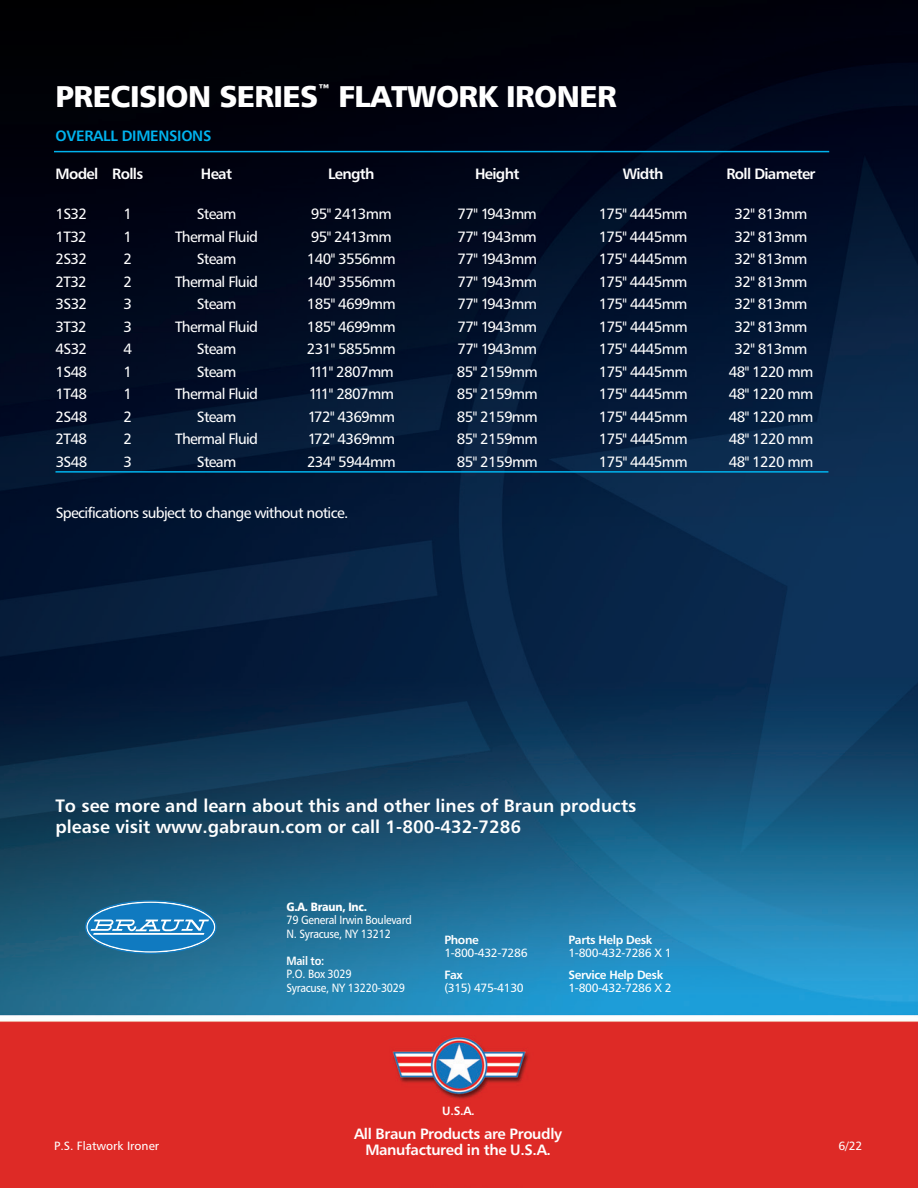
<style>
.page{position:relative;width:918px;height:1188px;background:#fff}
.page>*{position:absolute;margin:0;border:0;box-sizing:border-box;transform-origin:0 0}
.t1{font:30px "Humanist 777 BT Black B";letter-spacing:-.02em;color:#fff}
.t2{font:18px/21.6px "Humanist 777 BT Bold B";color:#fff}
.t3{font:15px "Humanist 777 BT Roman B";letter-spacing:-.045em;color:#fff}
.t4{font:15px/16.5px "Humanist 777 BT Bold B";letter-spacing:-.035em;color:#fff;text-align:center}
.t5{font:15px "Humanist 777 BT Bold B";letter-spacing:-.02em;color:#00b3ee}
.t6{font:12px/13.5px "Humanist 777 BT Roman B";letter-spacing:-.025em;color:#fff;scale:.9 1}
.t7{font:12px "Humanist 777 BT Roman B";letter-spacing:-.025em;color:#fff}
.t8{font:12px "Humanist 777 BT Bold B";letter-spacing:-.03em;color:#fff}
.t9{font:12px "Humanist 777 BT Roman B";color:#fff}
.t10{font:12px "Humanist 777 BT Black B";letter-spacing:-.025em;color:#fff;scale:.9 1}
.t11{font:12px "Humanist 777 BT Bold B";letter-spacing:-.03em;color:#fff;scale:.9 1}
</style>
<div class="page">
<img style="left:0;top:0;width:918px;height:1188px">
<hr style="left:56px;top:471px;width:772px;height:2px;background:#00b3ee">
<svg style="left:85px;top:900px;width:132px;height:54px;background:#3989bc"></svg>
<hr style="left:54px;top:151px;width:775px;height:1px;background:#00b3ee">
<h1 class="t1" style="left:56px;top:77px;width:563px">PRECISION SERIES<sup>™</sup> FLATWORK IRONER</h1>
<p class="t5" style="left:56px;top:126px;width:157px">OVERALL DIMENSIONS</p>
<p class="t4" style="left:56px;top:165px;width:89px">Model Rolls</p>
<p class="t4" style="left:201px;top:165px;width:33px">Heat</p>
<p class="t4" style="left:328px;top:165px;width:48px">Length</p>
<p class="t4" style="left:475px;top:165px;width:46px">Height</p>
<p class="t4" style="left:623px;top:165px;width:42px">Width</p>
<p class="t4" style="left:726px;top:165px;width:91px">Roll Diameter</p>
<p class="t3" style="left:56px;top:205px;width:33px">1S32</p>
<p class="t3" style="left:123px;top:205px;width:10px">1</p>
<p class="t3" style="left:197px;top:205px;width:41px">Steam</p>
<p class="t3" style="left:311px;top:205px;width:82px">95" 2413mm</p>
<p class="t3" style="left:458px;top:205px;width:81px">77" 1943mm</p>
<p class="t3" style="left:599px;top:205px;width:90px">175" 4445mm</p>
<p class="t3" style="left:735px;top:205px;width:74px">32" 813mm</p>
<p class="t3" style="left:56px;top:227px;width:33px">1T32</p>
<p class="t3" style="left:123px;top:227px;width:10px">1</p>
<p class="t3" style="left:175px;top:227px;width:85px">Thermal Fluid</p>
<p class="t3" style="left:311px;top:227px;width:82px">95" 2413mm</p>
<p class="t3" style="left:458px;top:227px;width:81px">77" 1943mm</p>
<p class="t3" style="left:599px;top:227px;width:90px">175" 4445mm</p>
<p class="t3" style="left:735px;top:227px;width:74px">32" 813mm</p>
<p class="t3" style="left:56px;top:250px;width:33px">2S32</p>
<p class="t3" style="left:123px;top:250px;width:10px">2</p>
<p class="t3" style="left:197px;top:250px;width:41px">Steam</p>
<p class="t3" style="left:307px;top:250px;width:90px">140" 3556mm</p>
<p class="t3" style="left:458px;top:250px;width:81px">77" 1943mm</p>
<p class="t3" style="left:599px;top:250px;width:90px">175" 4445mm</p>
<p class="t3" style="left:735px;top:250px;width:74px">32" 813mm</p>
<p class="t3" style="left:56px;top:272px;width:33px">2T32</p>
<p class="t3" style="left:123px;top:272px;width:10px">2</p>
<p class="t3" style="left:175px;top:272px;width:85px">Thermal Fluid</p>
<p class="t3" style="left:307px;top:272px;width:90px">140" 3556mm</p>
<p class="t3" style="left:458px;top:272px;width:81px">77" 1943mm</p>
<p class="t3" style="left:599px;top:272px;width:90px">175" 4445mm</p>
<p class="t3" style="left:735px;top:272px;width:74px">32" 813mm</p>
<p class="t3" style="left:56px;top:295px;width:33px">3S32</p>
<p class="t3" style="left:123px;top:295px;width:10px">3</p>
<p class="t3" style="left:197px;top:295px;width:41px">Steam</p>
<p class="t3" style="left:307px;top:295px;width:90px">185" 4699mm</p>
<p class="t3" style="left:458px;top:295px;width:81px">77" 1943mm</p>
<p class="t3" style="left:599px;top:295px;width:90px">175" 4445mm</p>
<p class="t3" style="left:735px;top:295px;width:74px">32" 813mm</p>
<p class="t3" style="left:56px;top:317px;width:33px">3T32</p>
<p class="t3" style="left:124px;top:317px;width:10px">3</p>
<p class="t3" style="left:175px;top:317px;width:85px">Thermal Fluid</p>
<p class="t3" style="left:307px;top:317px;width:90px">185" 4699mm</p>
<p class="t3" style="left:458px;top:317px;width:81px">77" 1943mm</p>
<p class="t3" style="left:599px;top:317px;width:90px">175" 4445mm</p>
<p class="t3" style="left:735px;top:317px;width:74px">32" 813mm</p>
<p class="t3" style="left:56px;top:340px;width:33px">4S32</p>
<p class="t3" style="left:124px;top:340px;width:10px">4</p>
<p class="t3" style="left:197px;top:340px;width:41px">Steam</p>
<p class="t3" style="left:307px;top:340px;width:90px">231" 5855mm</p>
<p class="t3" style="left:458px;top:340px;width:81px">77" 1943mm</p>
<p class="t3" style="left:599px;top:340px;width:90px">175" 4445mm</p>
<p class="t3" style="left:735px;top:340px;width:74px">32" 813mm</p>
<p class="t3" style="left:56px;top:362px;width:33px">1S48</p>
<p class="t3" style="left:124px;top:362px;width:10px">1</p>
<p class="t3" style="left:197px;top:362px;width:41px">Steam</p>
<p class="t3" style="left:309px;top:362px;width:87px">111" 2807mm</p>
<p class="t3" style="left:457px;top:362px;width:82px">85" 2159mm</p>
<p class="t3" style="left:599px;top:362px;width:90px">175" 4445mm</p>
<p class="t3" style="left:729px;top:362px;width:86px">48" 1220 mm</p>
<p class="t3" style="left:56px;top:385px;width:33px">1T48</p>
<p class="t3" style="left:124px;top:385px;width:10px">1</p>
<p class="t3" style="left:175px;top:385px;width:85px">Thermal Fluid</p>
<p class="t3" style="left:309px;top:385px;width:87px">111" 2807mm</p>
<p class="t3" style="left:457px;top:385px;width:82px">85" 2159mm</p>
<p class="t3" style="left:599px;top:385px;width:90px">175" 4445mm</p>
<p class="t3" style="left:729px;top:385px;width:86px">48" 1220 mm</p>
<p class="t3" style="left:56px;top:407px;width:33px">2S48</p>
<p class="t3" style="left:124px;top:407px;width:10px">2</p>
<p class="t3" style="left:197px;top:407px;width:41px">Steam</p>
<p class="t3" style="left:308px;top:407px;width:89px">172" 4369mm</p>
<p class="t3" style="left:457px;top:407px;width:82px">85" 2159mm</p>
<p class="t3" style="left:599px;top:407px;width:90px">175" 4445mm</p>
<p class="t3" style="left:729px;top:407px;width:86px">48" 1220 mm</p>
<p class="t3" style="left:56px;top:430px;width:33px">2T48</p>
<p class="t3" style="left:124px;top:430px;width:10px">2</p>
<p class="t3" style="left:175px;top:430px;width:85px">Thermal Fluid</p>
<p class="t3" style="left:308px;top:430px;width:89px">172" 4369mm</p>
<p class="t3" style="left:457px;top:430px;width:82px">85" 2159mm</p>
<p class="t3" style="left:599px;top:430px;width:90px">175" 4445mm</p>
<p class="t3" style="left:729px;top:430px;width:86px">48" 1220 mm</p>
<p class="t3" style="left:56px;top:452px;width:33px">3S48</p>
<p class="t3" style="left:124px;top:452px;width:10px">3</p>
<p class="t3" style="left:197px;top:452px;width:41px">Steam</p>
<p class="t3" style="left:307px;top:452px;width:90px">234" 5944mm</p>
<p class="t3" style="left:457px;top:452px;width:82px">85" 2159mm</p>
<p class="t3" style="left:599px;top:452px;width:90px">175" 4445mm</p>
<p class="t3" style="left:729px;top:452px;width:86px">48" 1220 mm</p>
<p class="t3" style="left:56px;top:504px;width:294px">Specifications subject to change without notice.</p>
<p class="t2" style="left:56px;top:794px;width:582px">To see more and learn about this and other lines of Braun products please visit www.gabraun.com or call 1-800-432-7286</p>
<p class="t9" style="left:54px;top:1138px;width:107px">P.S. Flatwork Ironer</p>
<p class="t10" style="left:287px;top:899px;width:91px">G.A. Braun, Inc.</p>
<p class="t6" style="left:287px;top:913px;width:141px">79 General Irwin Boulevard<br>N. Syracuse, NY 13212</p>
<p class="t11" style="left:287px;top:953px;width:44px">Mail to:</p>
<p class="t6" style="left:287px;top:967px;width:133px">P.O. Box 3029<br>Syracuse, NY 13220-3029</p>
<p class="t8" style="left:444px;top:932px;width:36px">Phone</p>
<p class="t7" style="left:444px;top:946px;width:85px">1-800-432-7286</p>
<p class="t8" style="left:444px;top:967px;width:20px">Fax</p>
<p class="t7" style="left:444px;top:981px;width:81px">(315) 475-4130</p>
<p class="t8" style="left:568px;top:932px;width:85px">Parts Help Desk</p>
<p class="t7" style="left:568px;top:946px;width:105px">1-800-432-7286 X 1</p>
<p class="t8" style="left:568px;top:967px;width:96px">Service Help Desk</p>
<p class="t7" style="left:568px;top:981px;width:105px">1-800-432-7286 X 2</p>
<p class="t8" style="left:442px;top:1103px;width:34px">U.S.A.</p>
<p class="t4" style="left:354px;top:1125px;width:210px">All Braun Products are Proudly<br>Manufactured in the U.S.A.</p>
<p class="t7" style="left:839px;top:1138px;width:25px">6/22</p>
</div>
